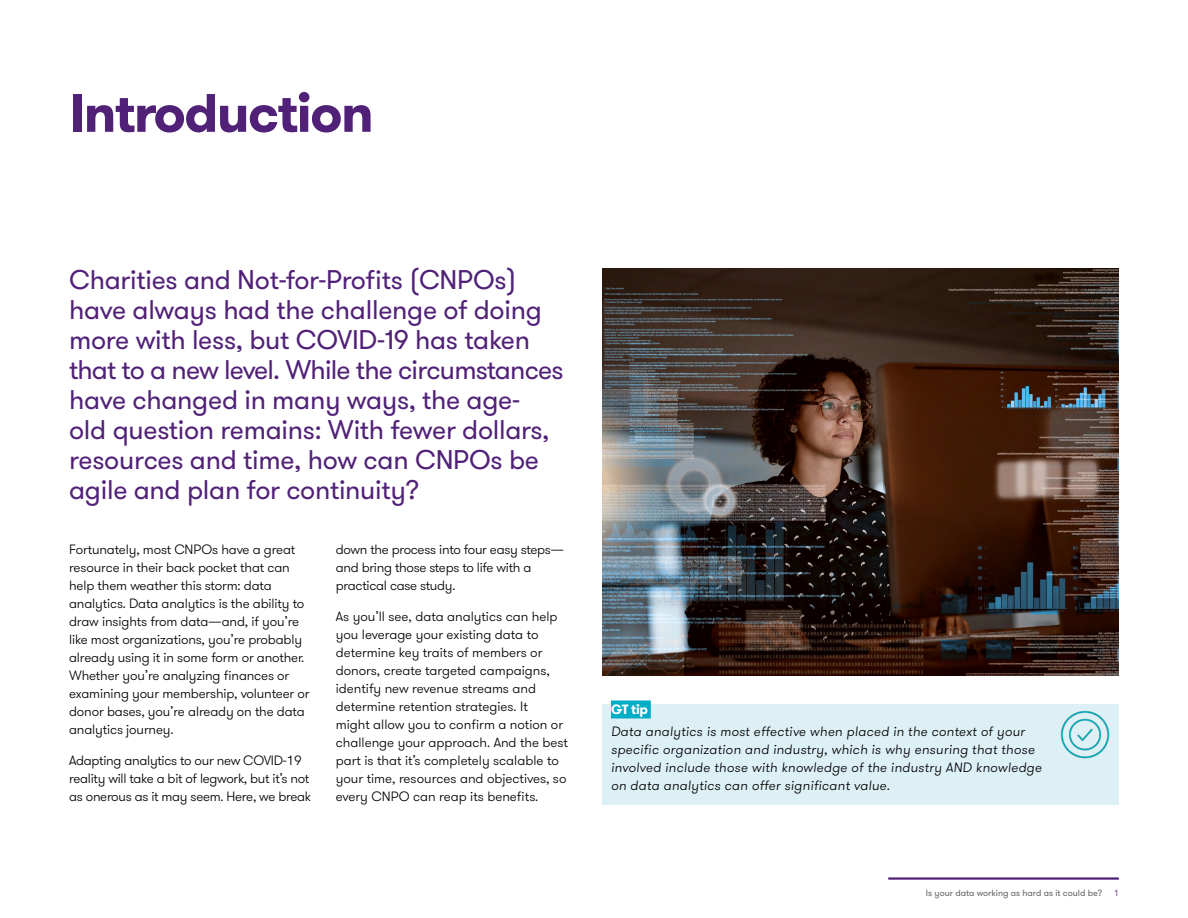
<style>
.page{position:relative;width:1188px;height:918px;background:#fff}
.page>*{position:absolute;margin:0;border:0;box-sizing:border-box;transform-origin:0 0}
.t1{font:700 54px "GT Walsheim Pro";letter-spacing:-.03em;color:#512178}
.t2{font:27px/30px "GT Walsheim Pro";letter-spacing:-.01em;color:#512178}
.t3{font:300 13.5px/18px "GT Walsheim Pro";letter-spacing:-.01em;color:#000}
.t4{font:italic 300 13.5px/18px "GT Walsheim Pro";letter-spacing:.02em;color:#000}
.t5{font:700 13.5px "GT Walsheim Pro";color:#fff}
.t6{font:9px "GT Walsheim Pro";color:#646363}
.t7{font:9px "GT Walsheim Pro";color:#754e93}
</style>
<div class="page">
<div style="left:603px;top:704px;width:516px;height:100px;background:#ddf0f5"></div>
<div style="left:611px;top:700px;width:40px;height:18px;background:#00adc6"></div>
<img style="left:1060px;top:711px;width:50px;height:48px">
<img style="left:603px;top:268px;width:516px;height:408px">
<hr style="left:888px;top:877px;width:231px;height:3px;background:#512178">
<h1 class="t1" style="left:69px;top:78px;width:306px">Introduction</h1>
<p class="t2" style="left:69px;top:265px;width:496px">Charities and Not-for-Profits (CNPOs) have always had the challenge of doing more with less, but COVID-19 has taken that to a new level. While the circumstances have changed in many ways, the age&shy;old question remains: With fewer dollars, resources and time, how can CNPOs be agile and plan for continuity?</p>
<p class="t3" style="left:69px;top:541px;width:242px">Fortunately, most CNPOs have a great resource in their back pocket that can help them weather this storm: data analytics. Data analytics is the ability to draw insights from data—and, if you’re like most organizations, you’re probably already using it in some form or another.<br>Whether you’re analyzing finances or examining your membership, volunteer or donor bases, you’re already on the data analytics journey.</p>
<p class="t3" style="left:69px;top:752px;width:243px">Adapting analytics to our new COVID-19 reality will take a bit of legwork, but it’s not as onerous as it may seem. Here, we break</p>
<p class="t3" style="left:336px;top:541px;width:230px">down the process into four easy steps— and bring those steps to life with a practical case study.</p>
<p class="t3" style="left:336px;top:608px;width:234px">As you’ll see, data analytics can help you leverage your existing data to determine key traits of members or donors, create targeted campaigns, identify new revenue streams and determine retention strategies. It<br>might allow you to confirm a notion or challenge your approach. And the best part is that it’s completely scalable to your time, resources and objectives, so every CNPO can reap its benefits.</p>
<p class="t5" style="left:611px;top:700px;width:39px">GT tip</p>
<p class="t4" style="left:611px;top:723px;width:432px">Data analytics is most effective when placed in the context of your specific organization and industry, which is why ensuring that those involved include those with knowledge of the industry AND knowledge on data analytics can offer significant value.</p>
<p class="t6" style="left:926px;top:887px;width:178px">Is your data working as hard as it could be?</p>
<p class="t7" style="left:1114px;top:887px;width:7px">1</p>
</div>
